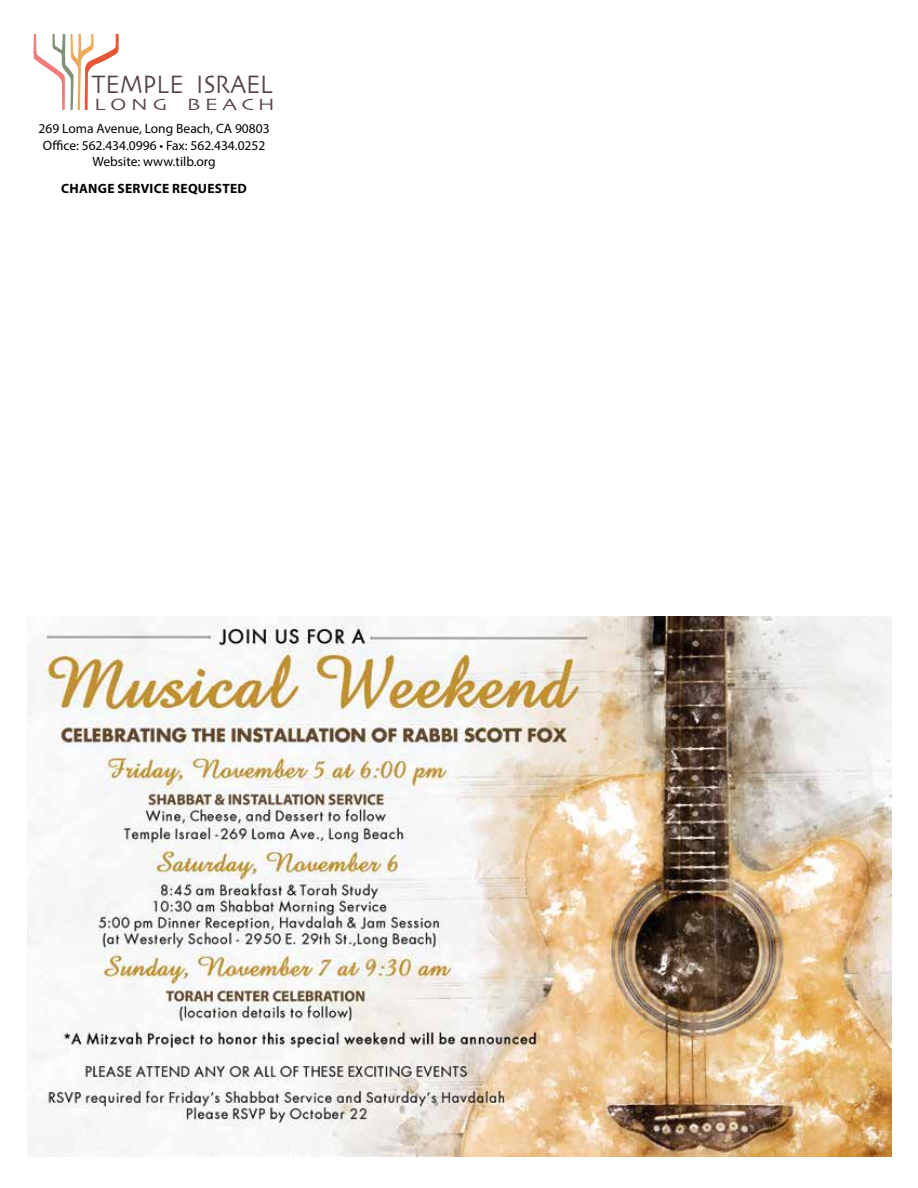
<style>
.page{position:relative;width:918px;height:1188px;background:#fff}
.page>*{position:absolute;margin:0;border:0;box-sizing:border-box;transform-origin:0 0}
.t1{font:26.4px "Skia";letter-spacing:.01em;color:#564346;scale:.9 1}
.t2{font:17.1px "Skia";letter-spacing:.19em;color:#564346;scale:1.28 1}
.t3{font:13.5px/16.2px "Myriad Pro";color:#000;text-align:center}
.t4{font:700 13.5px "Myriad Pro";letter-spacing:.02em;color:#000}
</style>
<div class="page">
<svg style="left:33px;top:35px;width:86px;height:75px"></svg>
<img style="left:27px;top:617px;width:864px;height:540px">
<h1 class="t1" style="left:92px;top:69px;width:203px">TEMPLE ISRAEL</h1>
<p class="t2" style="left:94px;top:94px;width:143px">LONG BEACH</p>
<p class="t3" style="left:39px;top:121px;width:233px">269 Loma Avenue, Long Beach, CA 90803<br>Office: 562.434.0996 • Fax: 562.434.0252<br>Website: www.tilb.org</p>
<p class="t4" style="left:61px;top:180px;width:187px">CHANGE SERVICE REQUESTED</p>
</div>
